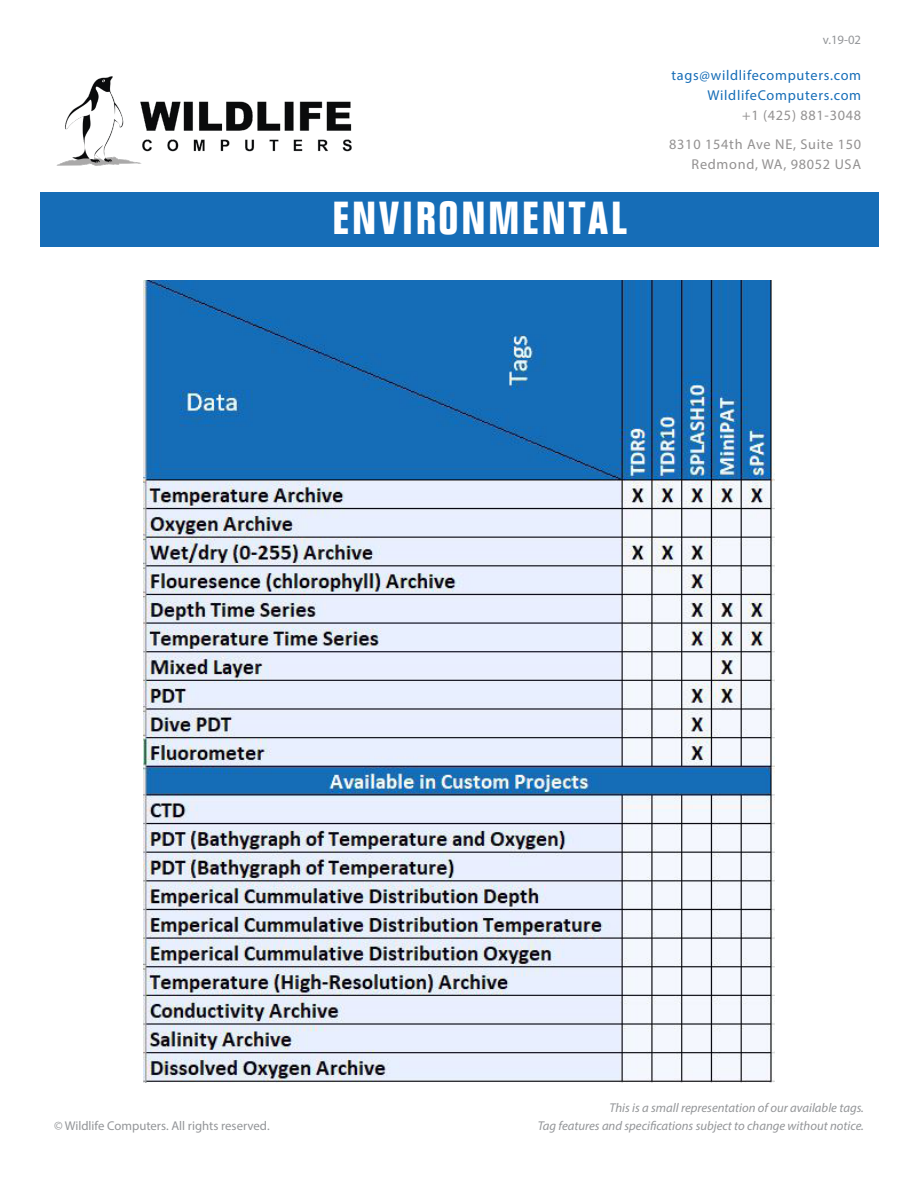
<style>
.page{position:relative;width:918px;height:1188px;background:#fff}
.page>*{position:absolute;margin:0;border:0;box-sizing:border-box;transform-origin:0 0}
.Main_Header{font:700 condensed 45px "Folio";letter-spacing:.065em;color:#fff}
.t1{font:14.25px/29px "Myriad Pro";letter-spacing:.05em;color:#939191;text-align:right}
.t2{font:14.25px/20px "Myriad Pro";letter-spacing:.05em;color:#166db7;text-align:right}
.t3{font:italic 12.75px/18px "Myriad Pro";color:#939598;text-align:right}
.t4{font:12.75px "Myriad Pro";color:#939598}
</style>
<div class="page">
<div style="left:40px;top:193px;width:838px;height:54px;background:#166db7"></div>
<img style="left:40px;top:76px;width:356px;height:117px">
<img style="left:143px;top:281px;width:632px;height:802px">
<p class="Main_Header" style="left:333px;top:193px;width:296px">ENVIRONMENTAL</p>
<p class="t4" style="left:823px;top:32px;width:40px">v.19-02</p>
<p class="t2" style="left:671px;top:65px;width:191px">tags@wildlifecomputers.com<br>WildlifeComputers.com</p>
<p class="t1" style="left:669px;top:101px;width:193px">+1 (425) 881-3048<br>8310 154th Ave NE, Suite 150</p>
<p class="t1" style="left:692px;top:150px;width:171px">Redmond, WA, 98052 USA</p>
<p class="t4" style="left:54px;top:1118px;width:217px">© Wildlife Computers. All rights reserved.</p>
<p class="t3" style="left:538px;top:1099px;width:328px">This is a small representation of our available tags.<br>Tag features and specifications subject to change without notice.</p>
</div>
